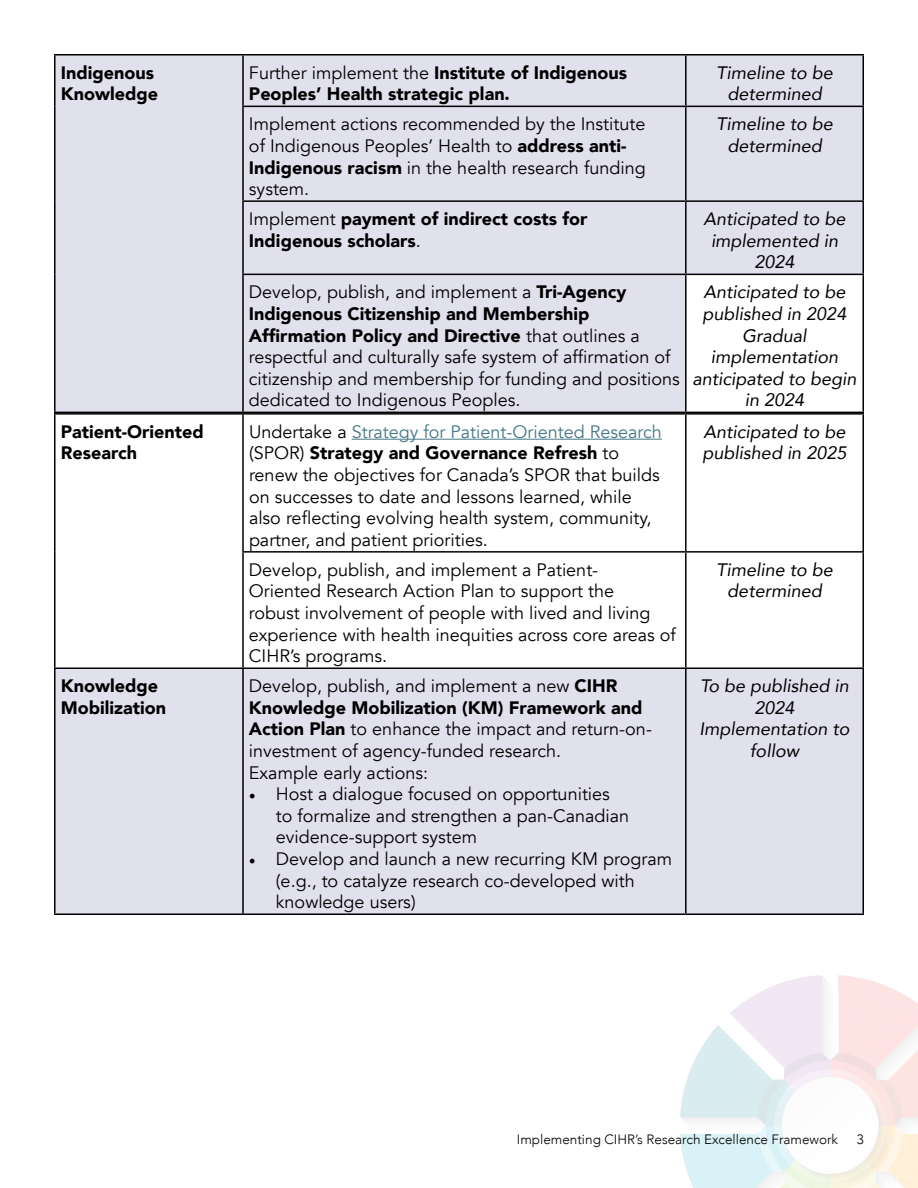
<style>
.page{position:relative;width:918px;height:1188px;background:#fff}
.page>*{position:absolute;margin:0;border:0;box-sizing:border-box;transform-origin:0 0}
.t1{font:18px/21.6px "Avenir";color:#000}
.t2{font:italic 18px/21.6px "Avenir";color:#000;text-align:center}
.t3{font:900 18px/21.6px "Avenir";color:#000}
.t4{font:300 13.5px "Avenir";color:#000}
.s1{font-weight:400}
.s2{font-weight:900}
.s3{color:#467886}
.s4{font-family:"Minion Pro"}
</style>
<div class="page">
<img style="left:680px;top:976px;width:238px;height:212px">
<svg style="left:56px;top:56px;width:806px;height:356px;background:#e2e1ed"></svg>
<hr style="left:54px;top:54px;width:189px;height:2px;background:#000">
<hr style="left:54px;top:56px;width:2px;height:50px;background:#000">
<hr style="left:243px;top:54px;width:443px;height:2px;background:#000">
<hr style="left:242px;top:56px;width:2px;height:50px;background:#000">
<hr style="left:686px;top:54px;width:178px;height:2px;background:#000">
<hr style="left:685px;top:56px;width:2px;height:50px;background:#000">
<hr style="left:862px;top:56px;width:2px;height:50px;background:#000">
<hr style="left:54px;top:106px;width:2px;height:95px;background:#000">
<hr style="left:242px;top:106px;width:444px;height:1px;background:#000">
<hr style="left:242px;top:107px;width:2px;height:93px;background:#000">
<hr style="left:686px;top:106px;width:178px;height:1px;background:#000">
<hr style="left:685px;top:107px;width:2px;height:93px;background:#000">
<hr style="left:862px;top:107px;width:2px;height:93px;background:#000">
<hr style="left:54px;top:201px;width:2px;height:73px;background:#000">
<hr style="left:686px;top:200px;width:178px;height:2px;background:#000">
<hr style="left:862px;top:202px;width:2px;height:72px;background:#000">
<hr style="left:54px;top:274px;width:2px;height:138px;background:#000">
<hr style="left:686px;top:274px;width:178px;height:1px;background:#000">
<hr style="left:862px;top:275px;width:2px;height:137px;background:#000">
<hr style="left:54px;top:412px;width:189px;height:1px;background:#000">
<hr style="left:686px;top:412px;width:178px;height:1px;background:#000">
<hr style="left:242px;top:200px;width:444px;height:2px;background:#000">
<hr style="left:242px;top:202px;width:2px;height:72px;background:#000">
<hr style="left:685px;top:202px;width:2px;height:72px;background:#000">
<hr style="left:242px;top:274px;width:444px;height:1px;background:#000">
<hr style="left:242px;top:275px;width:2px;height:137px;background:#000">
<hr style="left:685px;top:275px;width:2px;height:137px;background:#000">
<hr style="left:243px;top:412px;width:443px;height:1px;background:#000">
<div style="left:56px;top:669px;width:806px;height:245px;background:#e1e0ed"></div>
<hr style="left:54px;top:413px;width:189px;height:2px;background:#000">
<hr style="left:54px;top:415px;width:2px;height:137px;background:#000">
<hr style="left:242px;top:415px;width:2px;height:136px;background:#000">
<hr style="left:686px;top:413px;width:178px;height:2px;background:#000">
<hr style="left:685px;top:415px;width:2px;height:136px;background:#000">
<hr style="left:862px;top:415px;width:2px;height:136px;background:#000">
<hr style="left:54px;top:552px;width:2px;height:116px;background:#000">
<hr style="left:242px;top:551px;width:444px;height:2px;background:#000">
<hr style="left:242px;top:553px;width:2px;height:115px;background:#000">
<hr style="left:686px;top:551px;width:178px;height:2px;background:#000">
<hr style="left:685px;top:553px;width:2px;height:115px;background:#000">
<hr style="left:862px;top:553px;width:2px;height:115px;background:#000">
<hr style="left:54px;top:668px;width:189px;height:1px;background:#000">
<hr style="left:54px;top:669px;width:2px;height:245px;background:#000">
<hr style="left:243px;top:668px;width:443px;height:1px;background:#000">
<hr style="left:242px;top:669px;width:2px;height:245px;background:#000">
<hr style="left:686px;top:668px;width:178px;height:1px;background:#000">
<hr style="left:685px;top:669px;width:2px;height:245px;background:#000">
<hr style="left:862px;top:669px;width:2px;height:245px;background:#000">
<hr style="left:54px;top:914px;width:189px;height:1px;background:#000">
<hr style="left:243px;top:914px;width:443px;height:1px;background:#000">
<hr style="left:686px;top:914px;width:178px;height:1px;background:#000">
<hr style="left:243px;top:413px;width:443px;height:2px;background:#000">
<hr style="left:352px;top:439px;width:310px;height:1px;background:#467886">
<p class="t3" style="left:61px;top:61px;width:99px">Indigenous<br>Knowledge</p>
<p class="t3" style="left:249px;top:61px;width:380px"><span class="s1">Further implement the</span> Institute of Indigenous<br>Peoples’ Health strategic plan.</p>
<p class="t2" style="left:716px;top:62px;width:118px">Timeline to be determined</p>
<p class="t1" style="left:249px;top:114px;width:398px">Implement actions recommended by the Institute of Indigenous Peoples’ Health to <span class="s2">address anti-Indigenous racism</span> in the health research funding system.</p>
<p class="t2" style="left:716px;top:113px;width:118px">Timeline to be determined</p>
<p class="t3" style="left:249px;top:208px;width:340px"><span class="s1">Implement</span> payment of indirect costs for<br>Indigenous scholars<span class="s1">.</span></p>
<p class="t2" style="left:703px;top:208px;width:144px">Anticipated to be implemented in<br>2024</p>
<p class="t1" style="left:249px;top:282px;width:432px">Develop, publish, and implement a <span class="s2">Tri-Agency Indigenous Citizenship and Membership Affirmation Policy and Directive</span> that outlines a respectful and culturally safe system of affirmation of citizenship and membership for funding and positions dedicated to Indigenous Peoples.</p>
<p class="t2" style="left:692px;top:281px;width:166px">Anticipated to be published in 2024<br>Gradual implementation anticipated to begin in 2024</p>
<p class="t3" style="left:61px;top:420px;width:144px">Patient-Oriented<br>Research</p>
<p class="t1" style="left:249px;top:421px;width:414px">Undertake a <span class="s3">Strategy for Patient-Oriented Research </span>(SPOR) <span class="s2">Strategy and Governance Refresh</span> to renew the objectives for Canada’s SPOR that builds on successes to date and lessons learned, while also reflecting evolving health system, community, partner, and patient priorities.</p>
<p class="t2" style="left:703px;top:421px;width:145px;text-align:left">Anticipated to be published in 2025</p>
<p class="t1" style="left:249px;top:559px;width:429px">Develop, publish, and implement a Patient-<br>Oriented Research Action Plan to support the<br>robust involvement of people with lived and living experience with health inequities across core areas of CIHR’s programs.</p>
<p class="t2" style="left:716px;top:559px;width:118px">Timeline to be determined</p>
<p class="t3" style="left:61px;top:675px;width:107px">Knowledge<br>Mobilization</p>
<p class="t1" style="left:249px;top:676px;width:405px">Develop, publish, and implement a new <span class="s2">CIHR Knowledge Mobilization (KM) Framework and Action Plan</span> to enhance the impact and return-on&shy;investment of agency-funded research.<br>Example early actions:</p>
<p class="t1" style="left:276px;top:784px;width:355px;text-indent:-27px"><span class="s4">•</span> Host a dialogue focused on opportunities to formalize and strengthen a pan-Canadian evidence-support system</p>
<p class="t1" style="left:276px;top:848px;width:398px;text-indent:-27px"><span class="s4">•</span> Develop and launch a new recurring KM program (e.g., to catalyze research co-developed with knowledge users)</p>
<p class="t2" style="left:700px;top:675px;width:151px">To be published in<br>2024<br>Implementation to follow</p>
<p class="t4" style="left:517px;top:1132px;width:323px">Implementing CIHR’s Research Excellence Framework</p>
<p class="t4" style="left:857px;top:1132px;width:9px">3</p>
</div>
